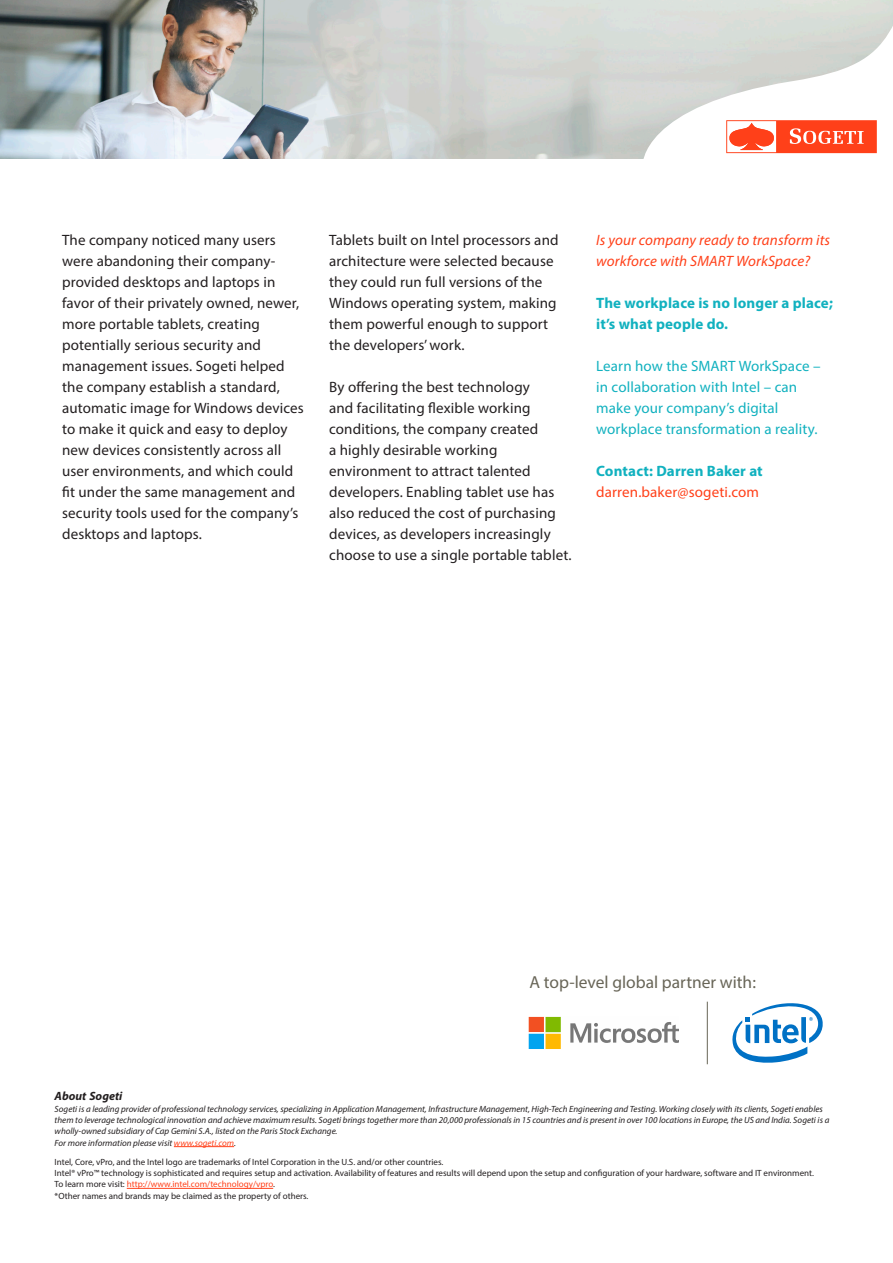
<style>
.page{position:relative;width:893px;height:1263px;background:#fff}
.page>*{position:absolute;margin:0;border:0;box-sizing:border-box;transform-origin:0 0}
.copy_highlight{font:17.4px "Myriad Pro";color:#686557}
.copy_highlight-2{font:15px/21px "Myriad Pro";letter-spacing:.01em;color:#231f20}
.copy_highlight-3{font:15px/21px "Myriad Pro";letter-spacing:.01em;color:#11b1bf}
.copy_highlight-4{font:italic 15px/21px "Myriad Pro";letter-spacing:.01em;color:#ff4019}
.copy_highlight-5{font:700 15px/21px "Myriad Pro";letter-spacing:.01em;color:#11b1bf}
.copy_highlight-6{font:15px/21px "Myriad Pro";letter-spacing:.01em;color:#ff4019}
.t1{font:italic 700 12px "Myriad Pro";color:#231f20}
.t2{font:italic 9px/11.4px "Myriad Pro";color:#231f20}
.t3{font:9px/11.4px "Myriad Pro";color:#231f20}
.s1{font-weight:700;color:#11b1bf}
.s2{color:#ff4019}
</style>
<div class="page">
<img style="left:0;top:0;width:640px;height:158px">
<svg style="left:640px;top:0;width:253px;height:159px"></svg>
<svg style="left:726px;top:120px;width:151px;height:33px"></svg>
<hr style="left:174px;top:1146px;width:60px;height:1px;background:#ff4019">
<hr style="left:127px;top:1188px;width:146px;height:1px;background:#ff4019">
<svg style="left:732px;top:1003px;width:91px;height:60px"></svg>
<svg style="left:529px;top:1017px;width:150px;height:32px"></svg>
<hr style="left:707px;top:1002px;width:1px;height:62px;background:#686557">
<p class="copy_highlight-2" style="left:62px;top:229px;width:243px">The company noticed many users were abandoning their company&shy;provided desktops and laptops in favor of their privately owned, newer, more portable tablets, creating potentially serious security and management issues. Sogeti helped the company establish a standard, automatic image for Windows devices to make it quick and easy to deploy new devices consistently across all user environments, and which could fit under the same management and security tools used for the company’s desktops and laptops.</p>
<p class="copy_highlight-2" style="left:329px;top:229px;width:231px">Tablets built on Intel processors and architecture were selected because they could run full versions of the<br>Windows operating system, making them powerful enough to support the developers’ work.</p>
<p class="copy_highlight-2" style="left:329px;top:376px;width:244px">By offering the best technology<br>and facilitating flexible working conditions, the company created<br>a highly desirable working environment to attract talented developers. Enabling tablet use has also reduced the cost of purchasing devices, as developers increasingly choose to use a single portable tablet.</p>
<p class="copy_highlight-4" style="left:596px;top:229px;width:236px">Is your company ready to transform its workforce with SMART WorkSpace?</p>
<p class="copy_highlight-5" style="left:596px;top:292px;width:238px">The workplace is no longer a place; it’s what people do.</p>
<p class="copy_highlight-3" style="left:596px;top:355px;width:226px">Learn how the SMART WorkSpace – in collaboration with Intel – can make your company’s digital workplace transformation a reality.</p>
<p class="copy_highlight-6" style="left:596px;top:460px;width:168px"><span class="s1">Contact: Darren Baker at </span>darren.baker@sogeti.com</p>
<p class="copy_highlight" style="left:530px;top:972px;width:228px">A top-level global partner with:</p>
<p class="t1" style="left:55px;top:1088px;width:69px">About Sogeti</p>
<p class="t2" style="left:55px;top:1103px;width:776px">Sogeti is a leading provider of professional technology services, specializing in Application Management, Infrastructure Management, High-Tech Engineering and Testing. Working closely with its clients, Sogeti enables them to leverage technological innovation and achieve maximum results. Sogeti brings together more than 20,000 professionals in 15 countries and is present in over 100 locations in Europe, the US and India. Sogeti is a wholly-owned subsidiary of Cap Gemini S.A., listed on the Paris Stock Exchange.</p>
<p class="t2" style="left:55px;top:1137px;width:183px">For more information please visit <span class="s2">www.sogeti.com</span>.</p>
<p class="t3" style="left:55px;top:1156px;width:390px">Intel, Core, vPro, and the Intel logo are trademarks of Intel Corporation in the U.S. and/or other countries.</p>
<p class="t3" style="left:55px;top:1167px;width:761px">Intel® vPro™ technology is sophisticated and requires setup and activation. Availability of features and results will depend upon the setup and configuration of your hardware, software and IT environment.<br>To learn more visit: <span class="s2">http://www.intel.com/technology/vpro</span>.</p>
<p class="t3" style="left:55px;top:1190px;width:255px">*Other names and brands may be claimed as the property of others.</p>
</div>
